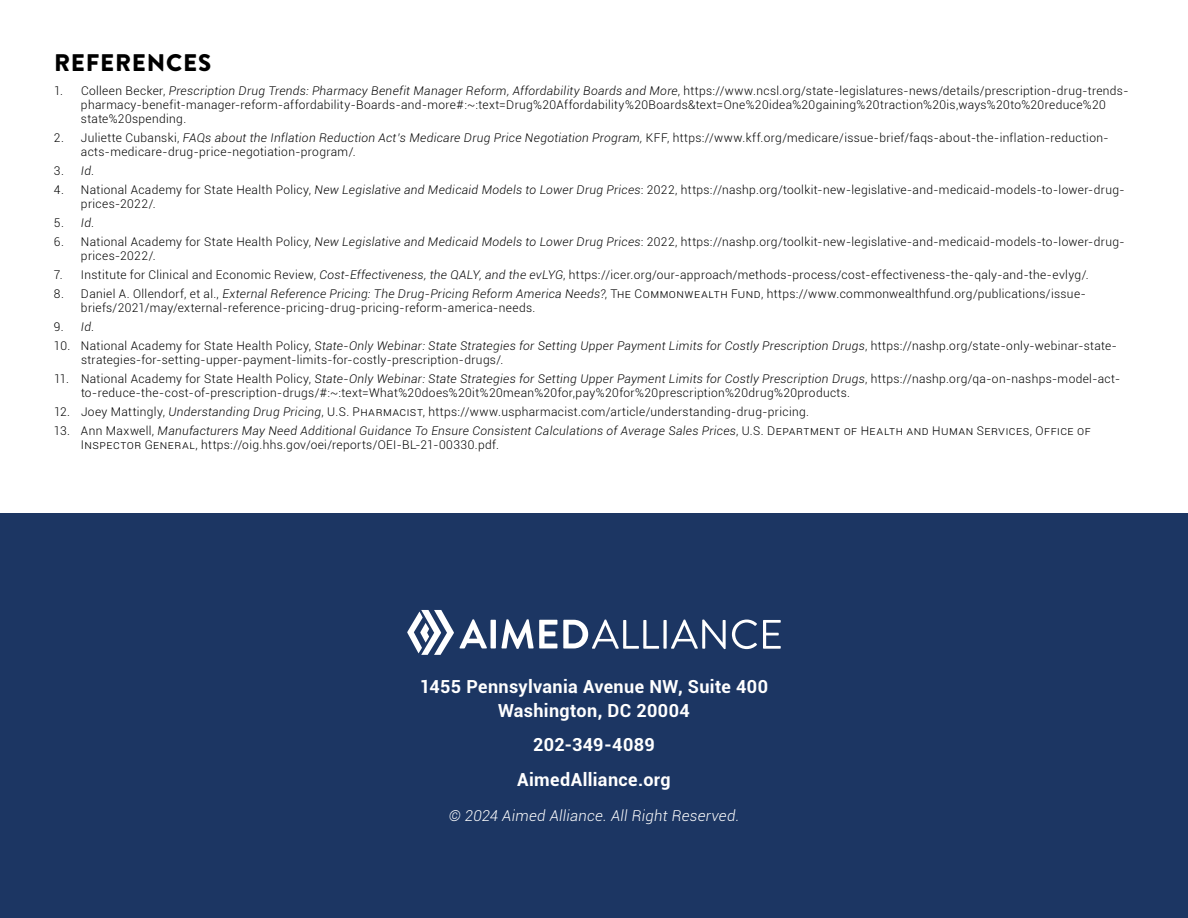
<style>
.page{position:relative;width:1188px;height:918px;background:#fff}
.page>*{position:absolute;margin:0;border:0;box-sizing:border-box;transform-origin:0 0}
.t1{font:900 24px "Brandon Grotesque";letter-spacing:.035em;color:#000}
.t2{font:700 18px/24px "Roboto";letter-spacing:.02em;color:#fff;text-align:center}
.t3{font:italic 300 15px "Roboto";letter-spacing:.015em;color:#fff}
.t4{font:300 12px/13.8px "Roboto";letter-spacing:.03em;color:#000}
.t5{font:italic 300 12px "Roboto";letter-spacing:.025em;color:#000}
.s1{font-style:italic}
.s2{font-style:normal}
</style>
<div class="page">
<div style="left:0;top:513px;width:1188px;height:405px;background:#1c3663"></div>
<svg style="left:407px;top:610px;width:80px;height:45px"></svg>
<div style="left:491px;top:620px;width:5px;height:28px;background:#fff"></div>
<svg style="left:501px;top:619px;width:56px;height:30px"></svg>
<svg style="left:563px;top:620px;width:96px;height:29px"></svg>
<svg style="left:663px;top:620px;width:4px;height:29px"></svg>
<svg style="left:671px;top:620px;width:55px;height:29px"></svg>
<svg style="left:732px;top:620px;width:25px;height:29px"></svg>
<svg style="left:763px;top:620px;width:18px;height:29px"></svg>
<h1 class="t1" style="left:54px;top:46px;width:159px">REFERENCES</h1>
<p class="t4" style="left:81px;top:84px;width:1049px;text-indent:-27px">1. Colleen Becker, <span class="s1">Prescription Drug Trends: Pharmacy Benefit Manager Reform, Affordability Boards and More</span>, https://www.ncsl.org/state-legislatures-news/details/prescription-drug-trends&shy;pharmacy-benefit-manager-reform-affordability-Boards-and-more#:~:text=Drug%20Affordability%20Boards&amp;text=One%20idea%20gaining%20traction%20is,ways%20to%20reduce%20 state%20spending.</p>
<p class="t4" style="left:81px;top:130px;width:1029px;text-indent:-27px">2. Juliette Cubanski, <span class="s1">FAQs about the Inflation Reduction Act’s Medicare Drug Price Negotiation Program,</span> KFF, https://www.kff.org/medicare/issue-brief/faqs-about-the-inflation-reduction&shy;acts-medicare-drug-price-negotiation-program/.</p>
<p class="t4" style="left:54px;top:163px;width:41px">3. <span class="s1">Id</span>.</p>
<p class="t4" style="left:81px;top:182px;width:1045px;text-indent:-27px">4. National Academy for State Health Policy, <span class="s1">New Legislative and Medicaid Models to Lower Drug Prices</span>: 2022, https://nashp.org/toolkit-new-legislative-and-medicaid-models-to-lower-drug&shy;prices-2022/.</p>
<p class="t4" style="left:54px;top:215px;width:41px">5. <span class="s1">Id</span>.</p>
<p class="t4" style="left:81px;top:234px;width:1045px;text-indent:-27px">6. National Academy for State Health Policy, <span class="s1">New Legislative and Medicaid Models to Lower Drug Prices</span>: 2022, https://nashp.org/toolkit-new-legislative-and-medicaid-models-to-lower-drug&shy;prices-2022/.</p>
<p class="t4" style="left:54px;top:267px;width:1036px">7. Institute for Clinical and Economic Review, <span class="s1">Cost-Effectiveness, the QALY, and the evLYG</span>, https://icer.org/our-approach/methods-process/cost-effectiveness-the-qaly-and-the-evlyg/.</p>
<p class="t4" style="left:81px;top:286px;width:1006px;text-indent:-27px">8. Daniel A. Ollendorf, et al., <span class="s1">External Reference Pricing: The Drug-Pricing Reform America Needs?</span>, The Commonwealth Fund, https://www.commonwealthfund.org/publications/issue&shy;briefs/2021/may/external-reference-pricing-drug-pricing-reform-america-needs.</p>
<p class="t4" style="left:54px;top:319px;width:41px">9. <span class="s1">Id</span>.</p>
<p class="t4" style="left:81px;top:338px;width:1037px;text-indent:-27px">10. National Academy for State Health Policy, <span class="s1">State-Only Webinar: State Strategies for Setting Upper Payment Limits for Costly Prescription Drugs</span>, https://nashp.org/state-only-webinar-state&shy;strategies-for-setting-upper-payment-limits-for-costly-prescription-drugs/.</p>
<p class="t4" style="left:81px;top:371px;width:1041px;text-indent:-27px">11. National Academy for State Health Policy, <span class="s1">State-Only Webinar: State Strategies for Setting Upper Payment Limits for Costly Prescription Drugs</span>, https://nashp.org/qa-on-nashps-model-act&shy;to-reduce-the-cost-of-prescription-drugs/#:~:text=What%20does%20it%20mean%20for,pay%20for%20prescription%20drug%20products.</p>
<p class="t4" style="left:54px;top:404px;width:757px">12. Joey Mattingly, <span class="s1">Understanding Drug Pricing</span>, U.S. PHARMACIST, https://www.uspharmacist.com/article/understanding-drug-pricing.</p>
<p class="t5" style="left:54px;top:422px;width:758px"><span class="s2">13. Ann Maxwell,</span> Manufacturers May Need Additional Guidance To Ensure Consistent Calculations of Average Sales Prices<span class="s2">, U.S. DEPARTMENT</span></p>
<p class="t4" style="left:844px;top:423px;width:34px">OF HEALTH</p>
<p class="t4" style="left:907px;top:423px;width:9px">AND</p>
<p class="t4" style="left:932px;top:423px;width:18px">HUMAN</p>
<p class="t4" style="left:977px;top:423px;width:116px">SERVICES, OFFICE OF</p>
<p class="t4" style="left:81px;top:437px;width:419px">INSPECTO R GENERAL, https://oig.hhs.gov/oei/reports/OEI-BL-21-00330.pdf.</p>
<h2 class="t2" style="left:420px;top:674px;width:350px">1455 Pennsylvania Avenue NW, Suite 400<br>Washington, DC 20004</h2>
<h2 class="t2" style="left:517px;top:727px;width:155px;line-height:34.8px">202-349-4089<br>AimedAlliance.org</h2>
<p class="t3" style="left:449px;top:805px;width:292px">© 2024 Aimed Alliance. All Right Reserved.</p>
</div>
